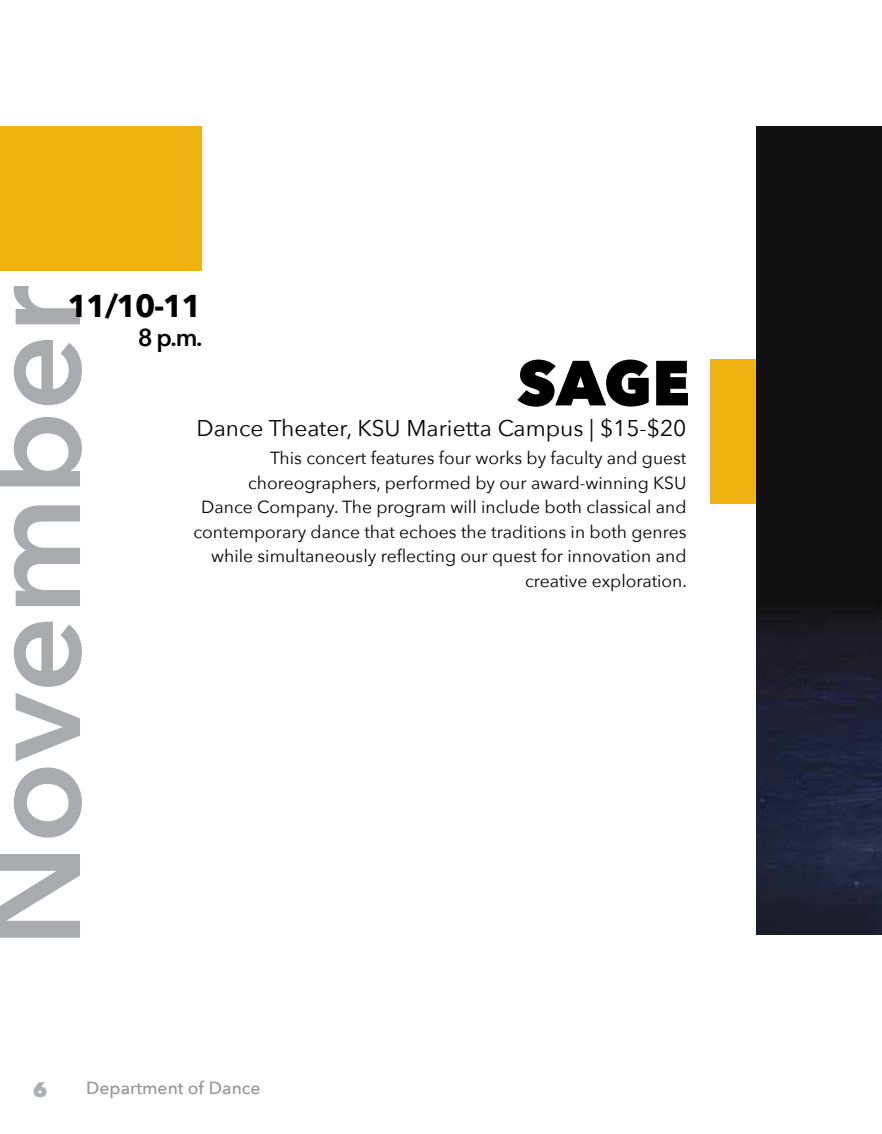
<style>
.page{position:relative;width:882px;height:1134px;background:#fff}
.page>*{position:absolute;margin:0;border:0;box-sizing:border-box;transform-origin:0 0}
.t1{font:600 134.22px "Avenir Next";color:#a9abae}
.t2{font:800 63px "Avenir Next";color:#000}
.t3{font:700 31.5px "Avenir Next";color:#000}
.t4{font:600 24.5px "Avenir Next";color:#000}
.t5{font:22.75px "Avenir Next";color:#000}
.t6{font:800 21px "Avenir Next";color:#adafb2}
.t7{font:17.5px/24.5px "Avenir Next";color:#000;text-align:right}
.t8{font:500 17.5px "Avenir Next";color:#939598}
</style>
<div class="page">
<div style="left:710px;top:360px;width:172px;height:144px;background:#f0b311"></div>
<img style="left:756px;top:126px;width:126px;height:809px">
<div style="left:0;top:126px;width:202px;height:144px;background:#f0b311"></div>
<h1 class="t1" style="left:-82px;top:948px;width:665px;rotate:-90deg">November</h1>
<h3 class="t3" style="left:68px;top:278px;width:136px">11/10-11</h3>
<h3 class="t4" style="left:138px;top:317px;width:66px">8 p.m.</h3>
<h2 class="t2" style="left:517px;top:344px;width:174px">SAGE</h2>
<h3 class="t5" style="left:197px;top:409px;width:491px">Dance Theater, KSU Marietta Campus | $15-$20</h3>
<p class="t7" style="left:194px;top:445px;width:495px">This concert features four works by faculty and guest choreographers, performed by our award-winning KSU Dance Company. The program will include both classical and contemporary dance that echoes the traditions in both genres while simultaneously reflecting our quest for innovation and creative exploration.</p>
<p class="t6" style="left:33px;top:1077px;width:16px">6</p>
<p class="t8" style="left:86px;top:1073px;width:176px">Department of Dance</p>
</div>
